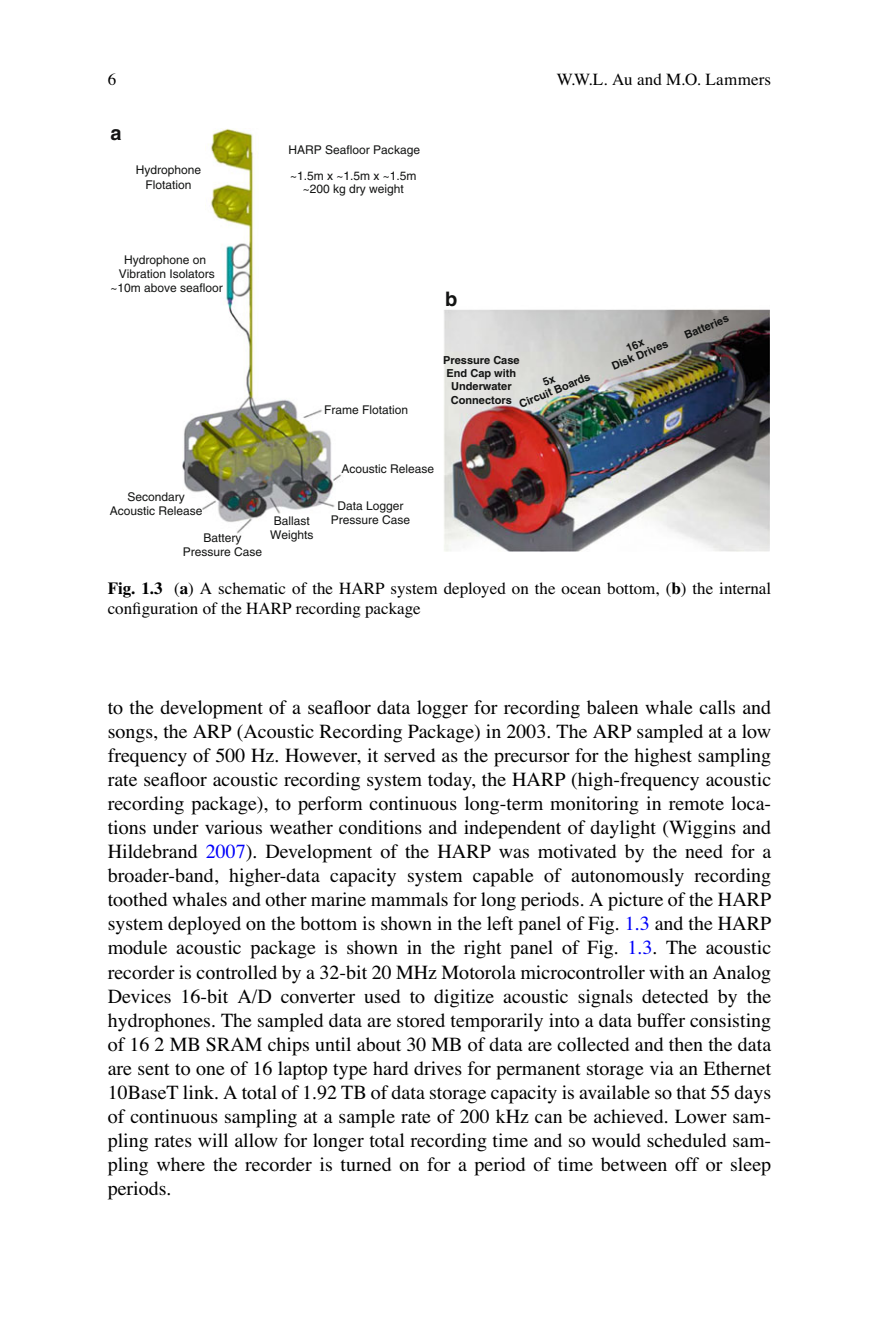
<style>
.page{position:relative;width:879px;height:1333px;background:#fff}
.page>*{position:absolute;margin:0;border:0;box-sizing:border-box;transform-origin:0 0}
.t1{font:20px/24px "Hxsmwl Times";color:#000;text-align:justify}
.t2{font:700 20px "Jfkwln Helvetica";color:#131413}
.t3{font:17px/20px "Hxsmwl Times";color:#000}
.t4{font:12px/14.4px "Qbfrgr Helvetica";color:#131413;text-align:center}
.t5{font:700 11px/13.2px "Jfkwln Helvetica";color:#131413;text-align:center}
.s1{font-family:"Pscbwx Times";font-weight:700}
.s2{color:#0000fa}
</style>
<div class="page">
<img style="left:182px;top:129px;width:587px;height:422px">
<svg style="left:542px;top:376px;width:14px;height:10px"></svg>
<svg style="left:626px;top:339px;width:19px;height:12px"></svg>
<p class="t3" style="left:108px;top:71px;width:10px">6</p>
<p class="t2" style="left:110px;top:121px;width:13px">a</p>
<p class="t4" style="left:136px;top:164px;width:67px">Hydrophone<br>Flotation</p>
<p class="t4" style="left:289px;top:138px;width:133px;line-height:26px;text-align:left">HARP Seafloor Package ~1.5m x ~1.5m x ~1.5m</p>
<p class="t4" style="left:303px;top:183px;width:103px">~200 kg dry weight</p>
<p class="t3" style="left:557px;top:71px;width:216px">W.W.L. Au and M.O. Lammers</p>
<p class="t4" style="left:110px;top:253px;width:114px">Hydrophone on<br>Vibration Isolators ~10m above seafloor</p>
<p class="t4" style="left:324px;top:403px;width:86px">Frame Flotation</p>
<p class="t2" style="left:445px;top:287px;width:14px">b</p>
<p class="t5" style="left:443px;top:353px;width:78px">Pressure Case<br>End Cap with<br>Underwater<br>Connectors</p>
<p class="t5" style="left:517px;top:399px;width:77px;rotate:-23deg">Circuit Boards</p>
<p class="t4" style="left:110px;top:490px;width:94px">Secondary<br>Acoustic Release</p>
<p class="t4" style="left:341px;top:462px;width:94px">Acoustic Release</p>
<p class="t4" style="left:337px;top:499px;width:68px">Data Logger</p>
<p class="t4" style="left:274px;top:514px;width:38px">Ballast</p>
<p class="t4" style="left:331px;top:514px;width:81px">Pressure Case</p>
<p class="t4" style="left:203px;top:531px;width:40px">Battery</p>
<p class="t4" style="left:270px;top:529px;width:45px">Weights</p>
<p class="t4" style="left:183px;top:546px;width:81px">Pressure Case</p>
<p class="t5" style="left:610px;top:360px;width:61px;rotate:-23deg">Disk Drives</p>
<p class="t5" style="left:682px;top:330px;width:49px;rotate:-23deg">Batteries</p>
<p class="t3" style="left:108px;top:580px;width:665px"><span class="s1">Fig. 1.3</span> ( <span class="s1">a</span> ) A schematic of the HARP system deployed on the ocean bottom, ( <span class="s1">b</span> ) the internal configuration of the HARP recording package</p>
<p class="t1" style="left:108px;top:697px;width:665px">to the development of a seafloor data logger for recording baleen whale calls and songs, the ARP ( Acoustic Recording Package ) in 2003. The ARP sampled at a low frequency of 500 Hz. However, it served as the precursor for the highest sampling rate seafloor acoustic record ing system today, the HARP (high-frequency acoustic recording package ), to perform continuous long-term monitoring in remote loca&shy;tions under various weather conditions and independent of daylight (Wiggins and Hildebrand <span class="s2">2007</span> ). Development of the HARP was motivated by the need for a broader-band, higher-data capacity system capable of autonomously recording toothed whales and other marine mammals for long periods. A picture of the HARP system deployed on the bottom is shown in the left panel of Fig. <span class="s2">1.3</span> and the HARP module acoustic package is shown in the right panel of Fig. <span class="s2">1.3</span> . The acoustic recorder is controlled by a 32-bit 20 MHz Motorola microcontroller with an Analog Devices 16-bit A/D converter used to digitize acoustic signals detected by the hydrophones. The sampled data are stored temporarily into a data buffer consisting of 16 2 MB SRAM chips until about 30 MB of data are collected and then the data are sent to one of 16 laptop type hard drives for permanent storage via an Ethernet 10BaseT link. A total of 1.92 TB of data storage capacity is available so that 55 days of continuous sampling at a sample rate of 200 kHz can be achieved. Lower sam&shy;pling rates will allow for longer total recording time and so would scheduled sam&shy;pling where the recorder is turned on for a period of time between off or sleep periods.</p>
</div>
